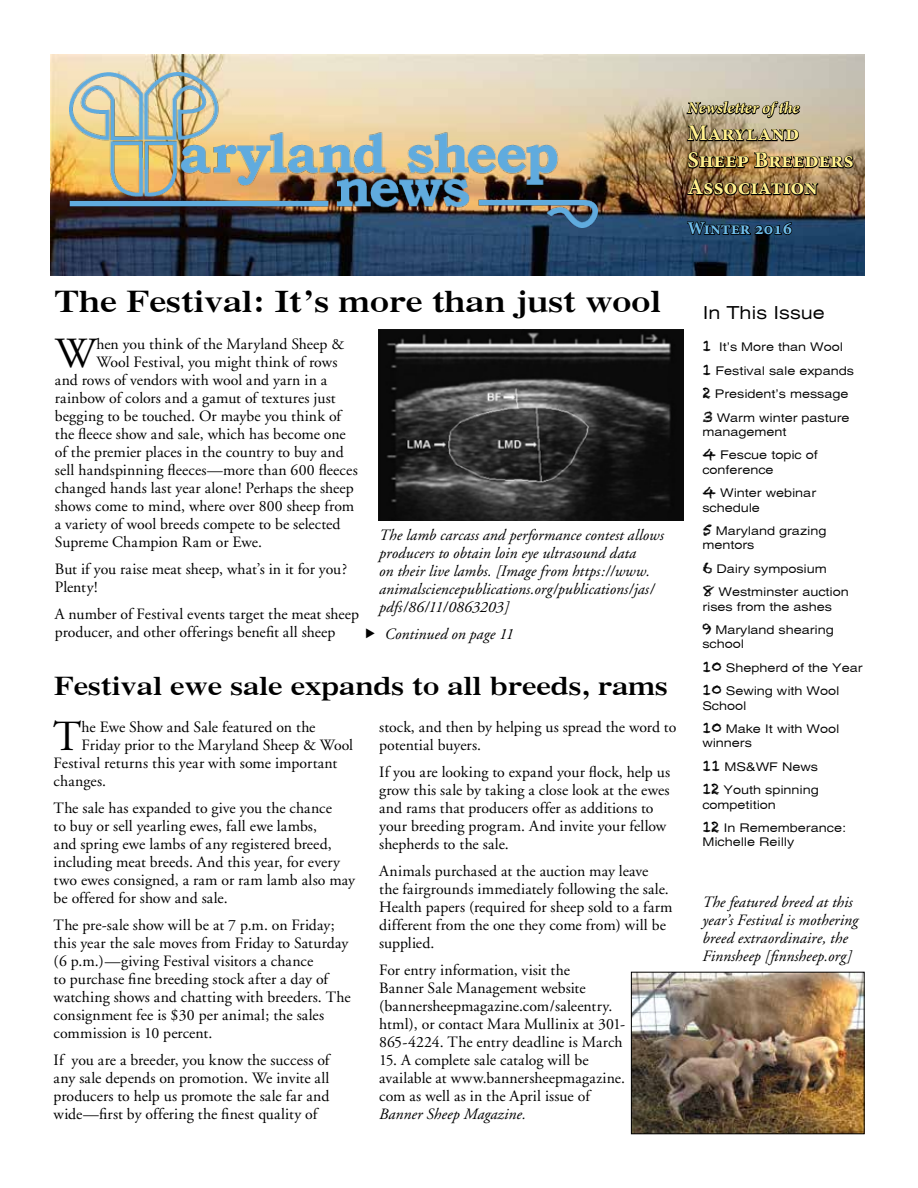
<style>
.page{position:relative;width:918px;height:1188px;background:#fff}
.page>*{position:absolute;margin:0;border:0;box-sizing:border-box;transform-origin:0 0}
.t1{font:42.9px "Adobe Garamond";color:#000}
.t2{font:700 31.5px "Xerox Serif Wide FC";color:#000}
.t3{font:700 27px "Xerox Serif Wide FC";color:#000}
.t4{font:700 22.5px/27px "Minion Pro";color:#ffef8d}
.t5{font:18px "Xerox Sans Serif Wide FC";color:#000}
.t6{font:700 18px "Minion Pro";color:#6ebce9}
.t7{font:italic 700 16.5px "Minion Pro";color:#ffef8d}
.t8{font:15.75px/18px "Adobe Garamond";letter-spacing:.005em;color:#000}
.t9{font:italic 15.75px/18px "Adobe Garamond";letter-spacing:.005em;color:#000}
.t10{font:12px/23.4px "Xerox Sans Serif Wide FC";color:#000}
.s1{font-family:"Chalkduster";font-size:15px}
</style>
<div class="page">
<img style="left:51px;top:55px;width:813px;height:220px">
<svg style="left:685px;top:54px;width:116px;height:88px;background:#aaa291"></svg>
<img style="left:686px;top:151px;width:168px;height:45px">
<svg style="left:686px;top:217px;width:107px;height:23px;background:#172d43"></svg>
<img style="left:69px;top:72px;width:528px;height:156px">
<img style="left:378px;top:329px;width:306px;height:191px">
<img style="left:633px;top:974px;width:229px;height:158px">
<div style="left:631px;top:972px;width:233px;height:162px;border:1px solid #000"></div>
<p class="t7" style="left:687px;top:96px;width:113px">Newsletter of the</p>
<h3 class="t4" style="left:687px;top:119px;width:168px">Maryland<br>Sheep Breeders<br>Association</h3>
<p class="t6" style="left:687px;top:216px;width:106px">Winter 2016</p>
<h2 class="t2" style="left:54px;top:282px;width:608px">The Festival: It’s more than just wool</h2>
<h1 class="t1" style="left:55px;top:330px;width:43px">W</h1>
<p class="t8" style="left:96px;top:335px;width:250px">hen you think of the Maryland Sheep &amp;</p>
<p class="t8" style="left:96px;top:353px;width:243px">Wool Festival, you might think of rows</p>
<p class="t8" style="left:55px;top:371px;width:274px">and rows of vendors with wool and yarn in a</p>
<p class="t8" style="left:55px;top:389px;width:282px">rainbow of colors and a gamut of textures just</p>
<p class="t8" style="left:55px;top:407px;width:288px">begging to be touched. Or maybe you think of</p>
<p class="t8" style="left:55px;top:425px;width:292px">the fleece show and sale, which has become one</p>
<p class="t8" style="left:55px;top:443px;width:290px">of the premier places in the country to buy and</p>
<p class="t8" style="left:55px;top:461px;width:304px">sell handspinning fleeces—more than 600 fleeces</p>
<p class="t8" style="left:55px;top:479px;width:301px">changed hands last year alone! Perhaps the sheep</p>
<p class="t8" style="left:55px;top:497px;width:301px">shows come to mind, where over 800 sheep from</p>
<p class="t8" style="left:55px;top:515px;width:287px">a variety of wool breeds compete to be selected</p>
<p class="t8" style="left:55px;top:533px;width:209px">Supreme Champion Ram or Ewe.</p>
<p class="t8" style="left:55px;top:560px;width:294px">But if you raise meat sheep, what’s in it for you?<br>Plenty!</p>
<p class="t8" style="left:55px;top:605px;width:306px">A number of Festival events target the meat sheep producer, and other offerings benefit all sheep</p>
<p class="t9" style="left:379px;top:526px;width:286px">The lamb carcass and performance contest allows producers to obtain loin eye ultrasound data<br>on their live lambs. [Image from https://www. animalsciencepublications.org/publications/jas/ pdfs/86/11/0863203]</p>
<p class="t9" style="left:385px;top:625px;width:130px">Continued on page 11</p>
<h3 class="t3" style="left:54px;top:670px;width:615px">Festival ewe sale expands to all breeds, rams</h3>
<p class="t8" style="left:379px;top:718px;width:299px">stock, and then by helping us spread the word to potential buyers.</p>
<p class="t8" style="left:379px;top:763px;width:293px">If you are looking to expand your flock, help us grow this sale by taking a close look at the ewes and rams that producers offer as additions to your breeding program. And invite your fellow shepherds to the sale.</p>
<p class="t8" style="left:379px;top:862px;width:295px">Animals purchased at the auction may leave<br>the fairgrounds immediately following the sale.<br>Health papers (required for sheep sold to a farm different from the one they come from) will be supplied.</p>
<p class="t8" style="left:379px;top:961px;width:248px">For entry information, visit the<br>Banner Sale Management website (bannersheepmagazine.com/saleentry. html), or contact Mara Mullinix at 301- 865-4224. The entry deadline is March</p>
<p class="t8" style="left:379px;top:1051px;width:247px">15. A complete sale catalog will be available at www.bannersheepmagazine. com as well as in the April issue of</p>
<p class="t9" style="left:379px;top:1105px;width:148px">Banner Sheep Magazine.</p>
<h1 class="t1" style="left:53px;top:713px;width:30px">T</h1>
<p class="t8" style="left:82px;top:718px;width:235px">he Ewe Show and Sale featured on the</p>
<p class="t8" style="left:82px;top:736px;width:273px">Friday prior to the Maryland Sheep &amp; Wool</p>
<p class="t8" style="left:54px;top:754px;width:285px">Festival returns this year with some important</p>
<p class="t8" style="left:54px;top:772px;width:54px">changes.</p>
<p class="t8" style="left:54px;top:799px;width:303px">The sale has expanded to give you the chance<br>to buy or sell yearling ewes, fall ewe lambs,<br>and spring ewe lambs of any registered breed, including meat breeds. And this year, for every two ewes consigned, a ram or ram lamb also may be offered for show and sale.</p>
<p class="t8" style="left:54px;top:916px;width:299px">The pre-sale show will be at 7 p.m. on Friday; this year the sale moves from Friday to Saturday (6 p.m.)—giving Festival visitors a chance<br>to purchase fine breeding stock after a day of watching shows and chatting with breeders. The consignment fee is $30 per animal; the sales commission is 10 percent.</p>
<p class="t8" style="left:54px;top:1051px;width:277px;text-align:justify">If you are a breeder, you know the success of any sale depends on promotion. We invite all producers to help us promote the sale far and wide—first by offering the finest quality of</p>
<p class="t5" style="left:702px;top:302px;width:124px">In This Issue</p>
<p class="t10" style="left:702px;top:335px;width:153px"><span class="s1">1</span> It’s More than Wool<br><span class="s1">1</span> Festival sale expands<br><span class="s1">2</span> President’s message<br><span class="s1">3</span> Warm winter pasture</p>
<p class="t10" style="left:702px;top:420px;width:117px">management<br><span class="s1">4</span> Fescue topic of</p>
<p class="t10" style="left:702px;top:458px;width:115px">conference<br><span class="s1">4</span> Winter webinar</p>
<p class="t10" style="left:702px;top:496px;width:126px">schedule<br><span class="s1">5</span> Maryland grazing</p>
<p class="t10" style="left:702px;top:533px;width:148px">mentors<br><span class="s1">6</span> Dairy symposium<br><span class="s1">8</span> Westminster auction</p>
<p class="t10" style="left:702px;top:595px;width:133px">rises from the ashes<br><span class="s1">9</span> Maryland shearing</p>
<p class="t10" style="left:702px;top:632px;width:162px">school<br><span class="s1">10</span> Shepherd of the Year<br><span class="s1">10</span> Sewing with Wool</p>
<p class="t10" style="left:702px;top:694px;width:139px">School<br><span class="s1">10</span> Make It with Wool</p>
<p class="t10" style="left:702px;top:731px;width:118px">winners<br><span class="s1">11</span> MS&amp;WF News<br><span class="s1">12</span> Youth spinning</p>
<p class="t10" style="left:702px;top:793px;width:145px">competition<br><span class="s1">12</span> In Rememberance:</p>
<p class="t10" style="left:702px;top:830px;width:93px">Michelle Reilly</p>
<p class="t9" style="left:702px;top:893px;width:157px">The featured breed at this year’s Festival is mothering breed extraordinaire, the<br>Finnsheep [finnsheep.org]</p>
</div>
